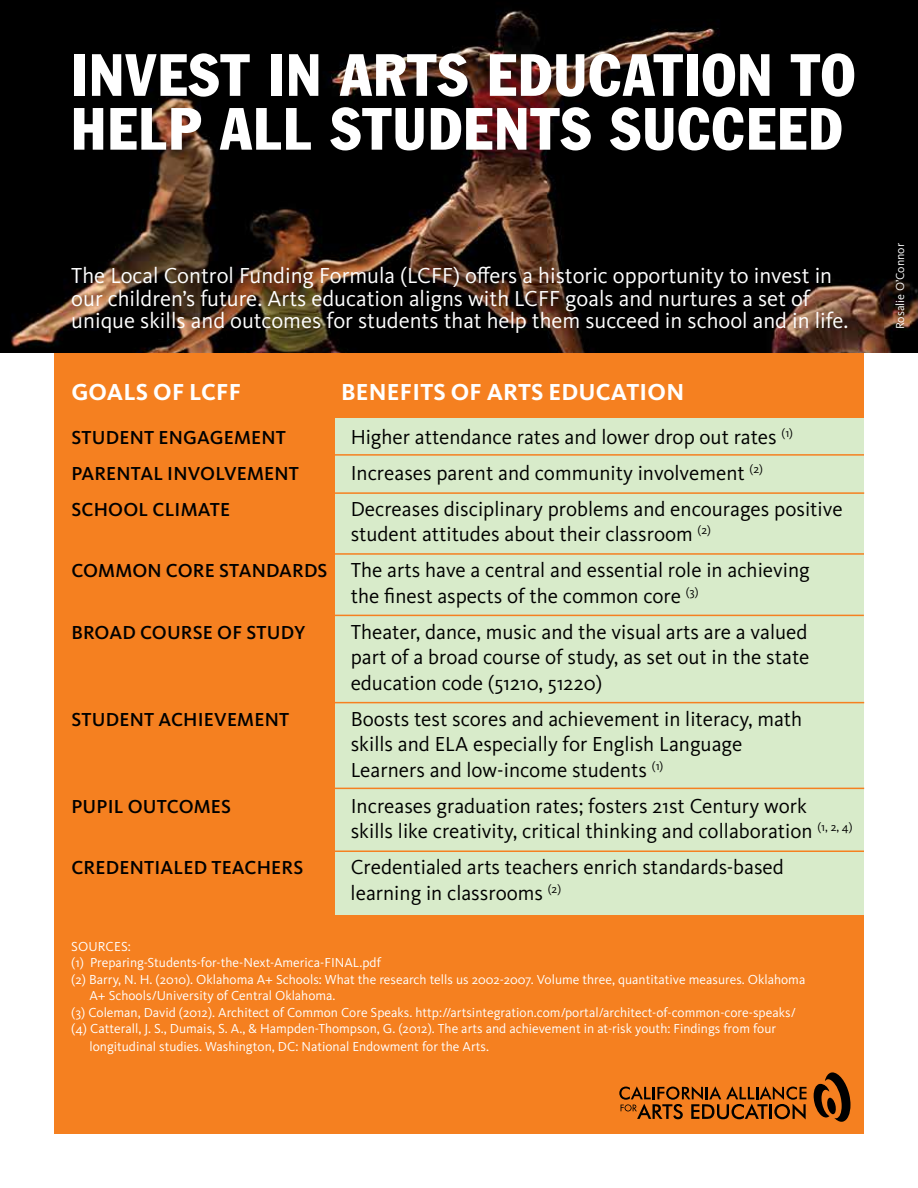
<style>
.page{position:relative;width:918px;height:1188px;background:#fff}
.page>*{position:absolute;margin:0;border:0;box-sizing:border-box;transform-origin:0 0}
.t1{font:condensed 58.5px/53.8px "Franklin Gothic";letter-spacing:.03em;color:#fff}
.t2{font:700 24px "Kievit OT";letter-spacing:.01em;color:#fff}
.t3{font:22.5px/22.5px "Kievit OT";color:#fff}
.t4{font:21px/25.5px "Kievit OT";color:#000}
.t5{font:500 19.5px "Kievit OT";letter-spacing:.01em;color:#000}
.t6{font:13.5px "Kievit OT";color:#fff}
.t7{font:12px "Kievit OT";color:#fff}
.s1{font-weight:500;font-size:19.5px}
</style>
<div class="page">
<div style="left:54px;top:352px;width:810px;height:782px;background:#f58020"></div>
<img style="left:0;top:0;width:918px;height:352px">
<div style="left:336px;top:418px;width:528px;height:497px;background:#d8ebca"></div>
<hr style="left:332px;top:454px;width:532px;height:2px;background:#f58020">
<hr style="left:332px;top:492px;width:532px;height:2px;background:#f58020">
<hr style="left:332px;top:553px;width:532px;height:2px;background:#f58020">
<hr style="left:327px;top:615px;width:537px;height:1px;background:#f58020">
<hr style="left:332px;top:702px;width:532px;height:1px;background:#f58020">
<hr style="left:332px;top:788px;width:532px;height:1px;background:#f58020">
<hr style="left:332px;top:850px;width:532px;height:2px;background:#f58020">
<svg style="left:619px;top:1086px;width:188px;height:33px"></svg>
<svg style="left:814px;top:1072px;width:36px;height:50px"></svg>
<h1 class="t1" style="left:71px;top:47px;width:785px">INVEST IN ARTS EDUCATION TO<br>HELP ALL STUDENTS SUCCEED</h1>
<p class="t3" style="left:71px;top:265px;width:779px">The Local Control Funding Formula (LCFF) offers a historic opportunity to invest in our children’s future. Arts education aligns with LCFF goals and nurtures a set of unique skills and outcomes for students that help them succeed in school and in life.</p>
<p class="t2" style="left:71px;top:378px;width:171px">GOALS OF LCFF</p>
<p class="t2" style="left:341px;top:378px;width:344px">BENEFITS OF ARTS EDUCATION</p>
<p class="t5" style="left:71px;top:426px;width:216px">STUDENT ENGAGEMENT</p>
<p class="t4" style="left:351px;top:424px;width:444px">Higher attendance rates and lower drop out rates <sup>(1)</sup></p>
<p class="t5" style="left:71px;top:462px;width:229px">PARENTAL INVOLVEMENT</p>
<p class="t4" style="left:351px;top:460px;width:414px">Increases parent and community involvement <sup>(2)</sup></p>
<p class="t5" style="left:71px;top:498px;width:161px">SCHOOL CLIMATE</p>
<p class="t4" style="left:351px;top:496px;width:493px">Decreases disciplinary problems and encourages positive student attitudes about their classroom <sup>(2)</sup></p>
<p class="t4" style="left:351px;top:558px;width:461px;text-indent:-279px"><span class="s1">COMMON CORE STANDARDS</span> The arts have a central and essential role in achieving the finest aspects of the common core <sup>(3)</sup></p>
<p class="t5" style="left:71px;top:621px;width:236px">BROAD COURSE OF STUDY</p>
<p class="t4" style="left:351px;top:619px;width:460px;text-align:justify">Theater, dance, music and the visual arts are a valued part of a broad course of study, as set out in the state education code (51210, 51220)</p>
<p class="t5" style="left:71px;top:708px;width:219px">STUDENT ACHIEVEMENT</p>
<p class="t4" style="left:351px;top:706px;width:453px">Boosts test scores and achievement in literacy, math skills and ELA especially for English Language<br>Learners and low-income students <sup>(1)</sup></p>
<p class="t5" style="left:71px;top:795px;width:161px">PUPIL OUTCOMES</p>
<p class="t4" style="left:351px;top:793px;width:503px">Increases graduation rates; fosters 21st Century work skills like creativity, critical thinking and collaboration <sup>(1,</sup> <sup>2,</sup> <sup>4)</sup></p>
<p class="t5" style="left:71px;top:857px;width:234px">CREDENTIALED TEACHERS</p>
<p class="t4" style="left:351px;top:855px;width:435px">Credentialed arts teachers enrich standards-based learning in classrooms <sup>(2)</sup></p>
<p class="t6" style="left:71px;top:939px;width:61px">SOURCES:</p>
<p class="t6" style="left:71px;top:955px;width:311px">(1) Preparing-Students-for-the-Next-America-FINAL.pdf</p>
<p class="t6" style="left:71px;top:972px;width:736px">(2) Barry, N. H. (2010). Oklahoma A+ Schools: What the research tells us 2002-2007. Volume three, quantitative measures. Oklahoma</p>
<p class="t6" style="left:89px;top:988px;width:248px">A+ Schools/University of Central Oklahoma.</p>
<p class="t6" style="left:71px;top:1005px;width:726px">(3) Coleman, David (2012). Architect of Common Core Speaks. http://artsintegration.com/portal/architect-of-common-core-speaks/</p>
<p class="t6" style="left:71px;top:1021px;width:706px">(4) Catterall, J. S., Dumais, S. A., &amp; Hampden-Thompson, G. (2012). The arts and achievement in at-risk youth: Findings from four</p>
<p class="t6" style="left:89px;top:1039px;width:401px">longitudinal studies. Washington, DC: National Endowment for the Arts.</p>
<p class="t7" style="left:894px;top:329px;width:88px;rotate:-90deg">Rosalie O’Connor</p>
</div>
